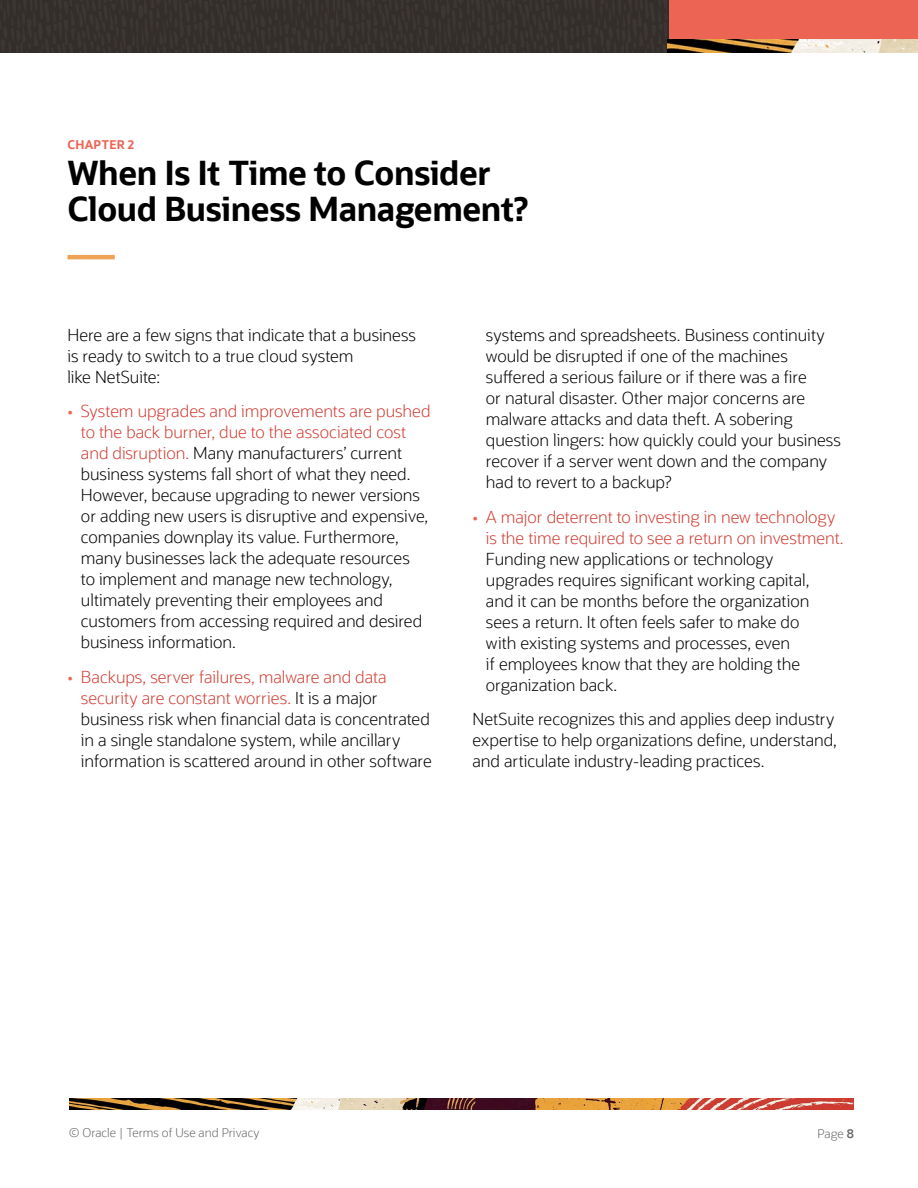
<style>
.page{position:relative;width:918px;height:1188px;background:#fff}
.page>*{position:absolute;margin:0;border:0;box-sizing:border-box;transform-origin:0 0}
.t1{font:700 33px/36px "Oracle Sans";letter-spacing:-.01em;color:#000}
.t2{font:300 16.5px/21px "Oracle Sans";letter-spacing:-.005em;color:#000}
.t3{font:300 16.5px/21px "Oracle Sans";letter-spacing:-.005em;color:#d03d33}
.t4{font:300 12px "Oracle Sans";color:#666}
.t5{font:700 12px "Oracle Sans";letter-spacing:.025em;color:#ec6554}
.s1{color:#ee644f}
.s2{color:#d03d33}
.s3{font-weight:600}
</style>
<div class="page">
<div style="left:669px;top:0;width:249px;height:50px;background:#ec6554"></div>
<img style="left:0;top:0;width:669px;height:52px">
<img style="left:668px;top:39px;width:250px;height:13px">
<img style="left:70px;top:1099px;width:784px;height:10px">
<hr style="left:68px;top:255px;width:47px;height:4px;background:#eea357">
<p class="t5" style="left:68px;top:137px;width:68px">CHAPTER 2</p>
<h1 class="t1" style="left:68px;top:155px;width:462px">When Is It Time to Consider<br>Cloud Business Management?</h1>
<p class="t2" style="left:68px;top:325px;width:350px">Here are a few signs that indicate that a business is ready to switch to a true cloud system<br>like NetSuite:</p>
<p class="t2" style="left:81px;top:401px;width:351px;text-indent:-13px"><span class="s1">•</span> <span class="s2">System upgrades and improvements are pushed to the back burner, due to the associated cost and disruption.</span> Many manufacturers’ current business systems fall short of what they need.<br>However, because upgrading to newer versions or adding new users is disruptive and expensive, companies downplay its value. Furthermore, many businesses lack the adequate resources<br>to implement and manage new technology, ultimately preventing their employees and customers from accessing required and desired business information.</p>
<p class="t2" style="left:81px;top:667px;width:352px;text-indent:-13px"><span class="s1">•</span> <span class="s2">Backups, server failures, malware and data security are constant worries.</span> It is a major business risk when financial data is concentrated in a single standalone system, while ancillary information is scattered around in other software</p>
<p class="t2" style="left:486px;top:325px;width:356px">systems and spreadsheets. Business continuity would be disrupted if one of the machines suffered a serious failure or if there was a fire<br>or natural disaster. Other major concerns are malware attacks and data theft. A sobering question lingers: how quickly could your business recover if a server went down and the company had to revert to a backup?</p>
<p class="t3" style="left:486px;top:506px;width:359px;text-indent:-13px"><span class="s1">•</span> A major deterrent to investing in new technology is the time required to see a return on investment.</p>
<p class="t2" style="left:486px;top:548px;width:325px">Funding new applications or technology upgrades requires significant working capital, and it can be months before the organization sees a return. It often feels safer to make do with existing systems and processes, even<br>if employees know that they are holding the organization back.</p>
<p class="t2" style="left:472px;top:709px;width:366px">NetSuite recognizes this and applies deep industry expertise to help organizations define, understand, and articulate industry-leading practices.</p>
<p class="t4" style="left:69px;top:1126px;width:192px">© Oracle | Terms of Use and Privacy</p>
<p class="t4" style="left:818px;top:1127px;width:38px">Page <span class="s3">8</span></p>
</div>
